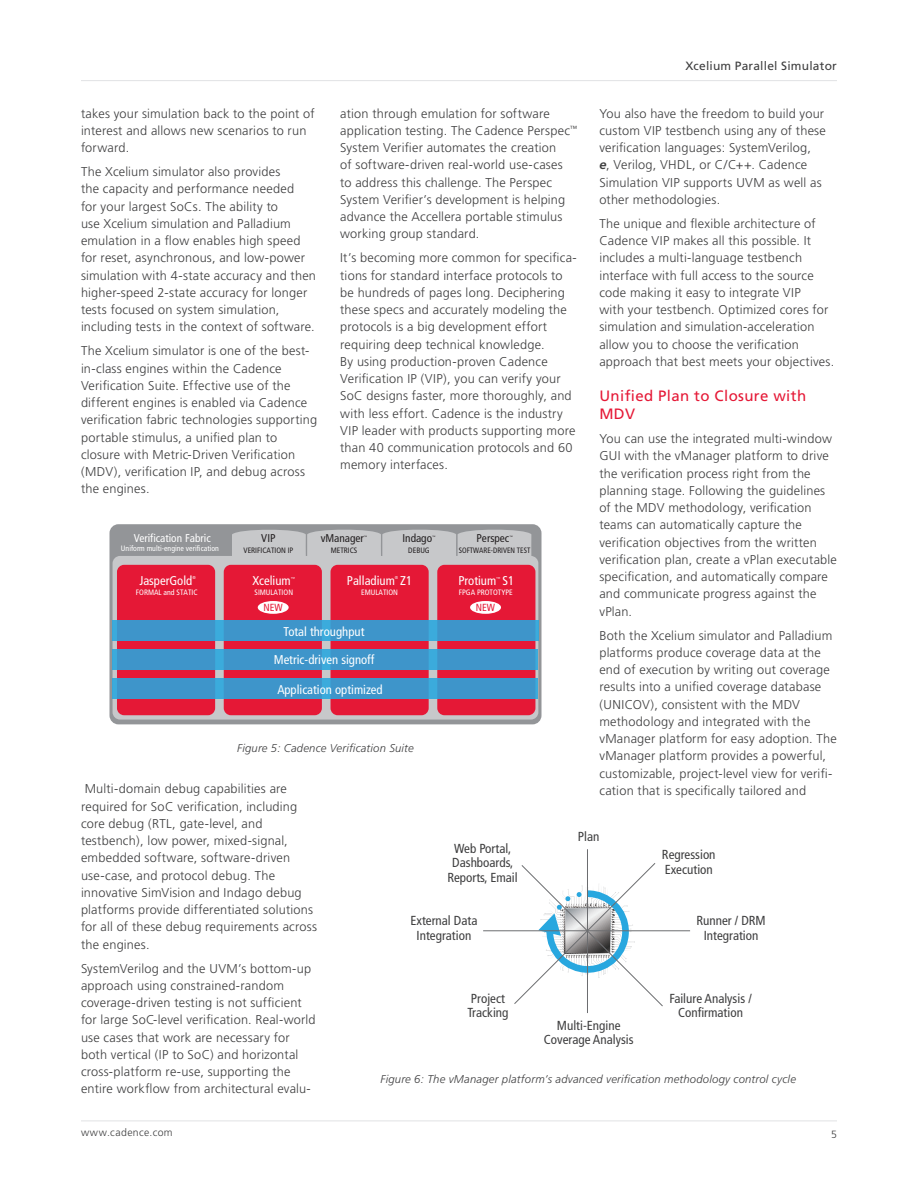
<style>
.page{position:relative;width:918px;height:1188px;background:#fff}
.page>*{position:absolute;margin:0;border:0;box-sizing:border-box;transform-origin:0 0}
.t1{font:15px/18px "Frutiger";letter-spacing:.025em;color:#e51836}
.t2{font:condensed 13.05px/14.5px "Frutiger";color:#3e3e3f;text-align:center}
.t3{font:300 12.75px/17.2px "Frutiger";letter-spacing:.015em;color:#3e3e3f}
.t4{font:condensed 12.75px "Frutiger";color:#fff}
.t5{font:12px "Frutiger";letter-spacing:.015em;color:#3e3e3f}
.t6{font:italic 300 11.25px "Frutiger";letter-spacing:.02em;color:#3e3e3f}
.t7{font:condensed 11.25px "Frutiger";color:#231f20}
.t8{font:condensed 11.25px "Frutiger";color:#fff}
.t9{font:300 10.5px "Frutiger";letter-spacing:.04em;color:#3e3e3f}
.t10{font:condensed 10.35px "Frutiger";color:#e51836}
.t11{font:condensed 7.8px "Frutiger";color:#fff}
.t12{font:condensed 7.8px "Frutiger";color:#231f20}
.t13{font:condensed 7.8px "Frutiger";color:#231f20;scale:.96 1}
.t14{font:condensed 4.2px "Frutiger";color:#fff}
.t15{font:condensed 3.45px "Frutiger";color:#231f20}
.s1{font-weight:700;font-style:italic}
</style>
<div class="page">
<hr style="left:81px;top:1121px;width:756px;height:1px;background:#e1e2e4">
<hr style="left:81px;top:80px;width:756px;height:1px;background:#e1e2e4">
<div style="left:110px;top:524px;width:432px;height:200px;background:#939598;border-radius:9px"></div>
<svg style="left:232px;top:529px;width:299px;height:27px;background:#c2c3c5"></svg>
<div style="left:113px;top:556px;width:425px;height:164px;background:#c7c8ca;border-radius:7px"></div>
<div style="left:117px;top:565px;width:98px;height:150px;background:#e51836;border-radius:7px"></div>
<div style="left:224px;top:565px;width:98px;height:150px;background:#e51836;border-radius:7px"></div>
<div style="left:331px;top:565px;width:98px;height:150px;background:#e51836;border-radius:7px"></div>
<div style="left:437px;top:565px;width:98px;height:150px;background:#e51836;border-radius:7px"></div>
<svg style="left:112px;top:621px;width:426px;height:20px;background:#3d96cb"></svg>
<svg style="left:113px;top:650px;width:425px;height:20px;background:#3d96cb"></svg>
<svg style="left:113px;top:679px;width:425px;height:20px;background:#3d96cb"></svg>
<div style="left:258px;top:601px;width:31px;height:13px;background:#fff;border-radius:50%"></div>
<div style="left:470px;top:601px;width:31px;height:13px;background:#fff;border-radius:50%"></div>
<hr style="left:483px;top:931px;width:207px;height:1px;background:#6c6d70">
<hr style="left:587px;top:849px;width:1px;height:164px;background:#6c6d70">
<svg style="left:514px;top:863px;width:149px;height:144px"></svg>
<p class="t5" style="left:686px;top:59px;width:153px">Xcelium Parallel Simulator</p>
<p class="t3" style="left:81px;top:105px;width:235px">takes your simulation back to the point of interest and allows new scenarios to run forward.</p>
<p class="t3" style="left:81px;top:163px;width:237px">The Xcelium simulator also provides<br>the capacity and performance needed<br>for your largest SoCs. The ability to<br>use Xcelium simulation and Palladium emulation in a flow enables high speed for reset, asynchronous, and low-power simulation with 4-state accuracy and then higher-speed 2-state accuracy for longer tests focused on system simulation, including tests in the context of software.</p>
<p class="t3" style="left:81px;top:342px;width:238px">The Xcelium simulator is one of the best&shy;in-class engines within the Cadence Verification Suite. Effective use of the different engines is enabled via Cadence verification fabric technologies supporting portable stimulus, a unified plan to closure with Metric-Driven Verification (MDV), verification IP, and debug across the engines.</p>
<p class="t3" style="left:599px;top:105px;width:228px">You also have the freedom to build your custom VIP testbench using any of these verification languages: SystemVerilog,<br><span class="s1">e</span>, Verilog, VHDL, or C/C++. Cadence Simulation VIP supports UVM as well as other methodologies.</p>
<p class="t3" style="left:599px;top:215px;width:236px">The unique and flexible architecture of Cadence VIP makes all this possible. It includes a multi-language testbench interface with full access to the source code making it easy to integrate VIP<br>with your testbench. Optimized cores for simulation and simulation-acceleration allow you to choose the verification approach that best meets your objectives.</p>
<p class="t1" style="left:599px;top:387px;width:208px">Unified Plan to Closure with<br>MDV</p>
<p class="t3" style="left:599px;top:430px;width:239px">You can use the integrated multi-window GUI with the vManager platform to drive the verification process right from the planning stage. Following the guidelines of the MDV methodology, verification teams can automatically capture the verification objectives from the written verification plan, create a vPlan executable specification, and automatically compare and communicate progress against the vPlan.</p>
<p class="t3" style="left:599px;top:627px;width:239px">Both the Xcelium simulator and Palladium platforms produce coverage data at the end of execution by writing out coverage results into a unified coverage database (UNICOV), consistent with the MDV methodology and integrated with the vManager platform for easy adoption. The vManager platform provides a powerful, customizable, project-level view for verifi&shy;cation that is specifically tailored and</p>
<p class="t3" style="left:340px;top:105px;width:238px">ation through emulation for software application testing. The Cadence Perspec<sup>™ </sup>System Verifier automates the creation<br>of software-driven real-world use-cases to address this challenge. The Perspec System Verifier’s development is helping advance the Accellera portable stimulus working group standard.</p>
<p class="t3" style="left:340px;top:249px;width:238px">It’s becoming more common for specifica&shy;tions for standard interface protocols to be hundreds of pages long. Deciphering these specs and accurately modeling the protocols is a big development effort requiring deep technical knowledge.<br>By using production-proven Cadence Verification IP (VIP), you can verify your SoC designs faster, more thoroughly, and with less effort. Cadence is the industry VIP leader with products supporting more than 40 communication protocols and 60 memory interfaces.</p>
<p class="t8" style="left:134px;top:532px;width:78px">Verification Fabric</p>
<p class="t7" style="left:403px;top:532px;width:31px">Indago</p>
<p class="t15" style="left:432px;top:535px;width:5px">™</p>
<p class="t7" style="left:261px;top:532px;width:16px">VIP</p>
<p class="t12" style="left:244px;top:545px;width:51px">VERIFICATION IP</p>
<p class="t7" style="left:321px;top:532px;width:44px">vManager</p>
<p class="t15" style="left:364px;top:535px;width:5px">™</p>
<p class="t12" style="left:331px;top:545px;width:28px">METRICS</p>
<p class="t7" style="left:477px;top:532px;width:34px">Perspec</p>
<p class="t15" style="left:509px;top:535px;width:5px">™</p>
<p class="t13" style="left:459px;top:545px;width:76px">SOFTWARE-DRIVEN TEST</p>
<p class="t11" style="left:121px;top:543px;width:99px">Uniform multi-engine verification</p>
<p class="t12" style="left:408px;top:545px;width:23px">DEBUG</p>
<p class="t4" style="left:139px;top:573px;width:54px">JasperGold</p>
<p class="t14" style="left:192px;top:575px;width:5px">®</p>
<p class="t11" style="left:136px;top:588px;width:63px">FORMAL and STATIC</p>
<p class="t4" style="left:252px;top:573px;width:40px">Xcelium</p>
<p class="t14" style="left:291px;top:576px;width:6px">™</p>
<p class="t11" style="left:255px;top:588px;width:40px">SIMULATION</p>
<p class="t4" style="left:347px;top:573px;width:67px">Palladium Z1</p>
<p class="t4" style="left:458px;top:573px;width:39px">Protium</p>
<p class="t14" style="left:496px;top:576px;width:6px">™</p>
<p class="t4" style="left:503px;top:573px;width:13px">S1</p>
<p class="t11" style="left:459px;top:588px;width:55px">FPGA PROTOTYPE</p>
<p class="t14" style="left:395px;top:575px;width:5px">®</p>
<p class="t11" style="left:361px;top:588px;width:38px">EMULATION</p>
<p class="t10" style="left:264px;top:601px;width:21px">NEW</p>
<p class="t10" style="left:476px;top:601px;width:21px">NEW</p>
<p class="t4" style="left:284px;top:624px;width:82px">Total throughput</p>
<p class="t4" style="left:274px;top:653px;width:102px">Metric-driven signoff</p>
<p class="t4" style="left:277px;top:682px;width:107px">Application optimized</p>
<p class="t6" style="left:237px;top:742px;width:178px">Figure 5: Cadence Verification Suite</p>
<p class="t3" style="left:81px;top:780px;width:238px">Multi-domain debug capabilities are required for SoC verification, including core debug (RTL, gate-level, and testbench), low power, mixed-signal, embedded software, software-driven use-case, and protocol debug. The innovative SimVision and Indago debug platforms provide differentiated solutions for all of these debug requirements across the engines.</p>
<p class="t3" style="left:81px;top:960px;width:236px">SystemVerilog and the UVM’s bottom-up approach using constrained-random coverage-driven testing is not sufficient for large SoC-level verification. Real-world use cases that work are necessary for both vertical (IP to SoC) and horizontal cross-platform re-use, supporting the entire workflow from architectural evalu-</p>
<p class="t2" style="left:578px;top:829px;width:23px">Plan</p>
<p class="t2" style="left:447px;top:841px;width:72px">Web Portal,<br>Dashboards,<br>Reports, Email</p>
<p class="t2" style="left:410px;top:913px;width:68px">External Data<br>Integration</p>
<p class="t2" style="left:662px;top:848px;width:55px;text-align:left">Regression<br>Execution</p>
<p class="t2" style="left:696px;top:913px;width:71px">Runner / DRM<br>Integration</p>
<p class="t2" style="left:669px;top:991px;width:84px">Failure Analysis /<br>Confirmation</p>
<p class="t2" style="left:467px;top:991px;width:43px;text-align:left">Project<br>Tracking</p>
<p class="t2" style="left:544px;top:1018px;width:91px">Multi-Engine<br>Coverage Analysis</p>
<p class="t6" style="left:380px;top:1073px;width:417px">Figure 6: The vManager platform’s advanced verification methodology control cycle</p>
<p class="t9" style="left:81px;top:1127px;width:93px">www.cadence.com</p>
<p class="t9" style="left:831px;top:1128px;width:7px">5</p>
</div>
